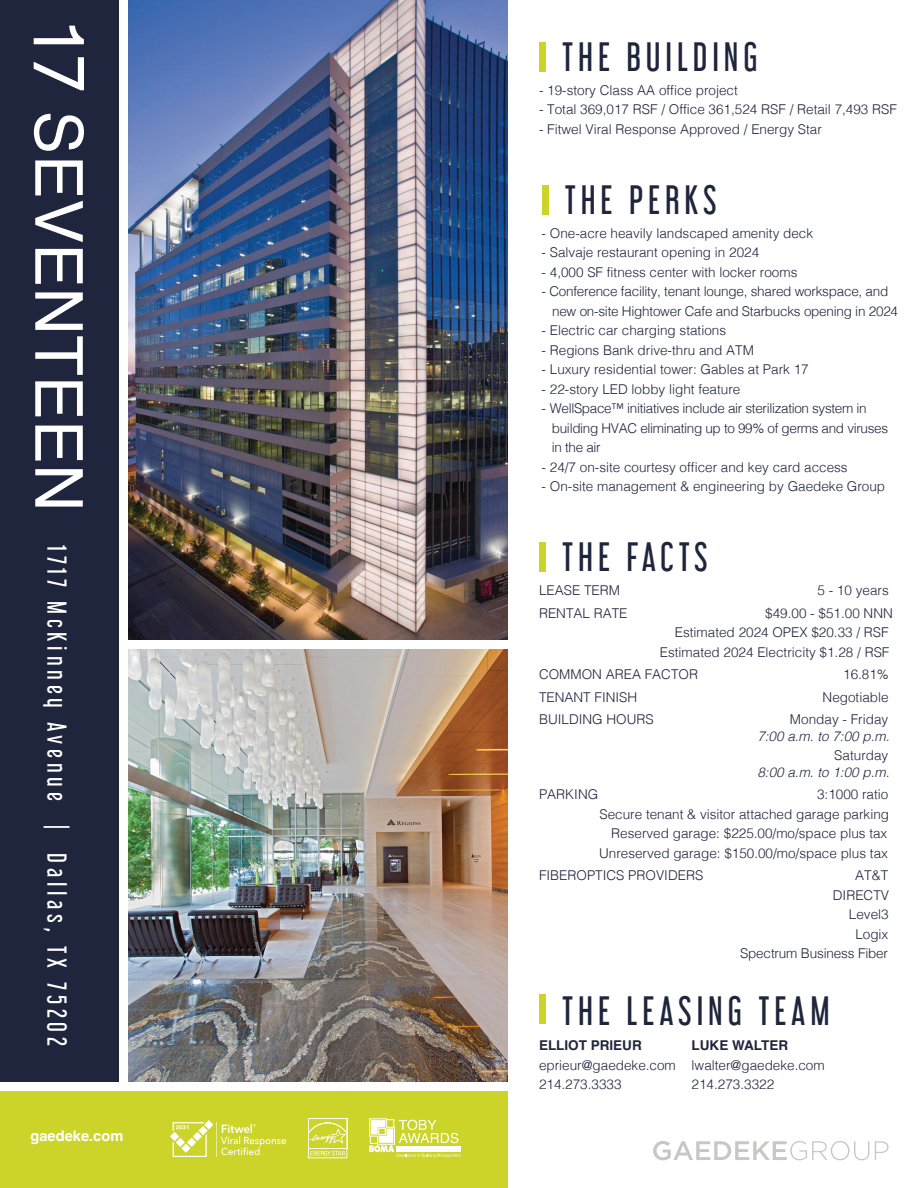
<style>
.page{position:relative;width:918px;height:1188px;background:#fff}
.page>*{position:absolute;margin:0;border:0;box-sizing:border-box;transform-origin:0 0}
.t1{font:36px "Libel Suit Rg";letter-spacing:.135em;color:#1f253c}
.t2{font:24px "Libel Suit Rg";letter-spacing:.2em;color:#fff}
.t3{font:700 14.7px "Helvetica";color:#fff}
.t4{font:300 13.5px/19.5px "Helvetica";color:#1f253c;text-align:right}
.t5{font:300 13.5px/19.5px "Helvetica";letter-spacing:-.025em;color:#1f253c}
.t6{font:300 13.5px/19.5px "Helvetica";letter-spacing:-.02em;color:#1f253c}
.t7{font:italic 300 13.5px "Helvetica";color:#1f253c}
.t8{font:700 13.5px "Helvetica";color:#1f253c}
</style>
<div class="page">
<div style="left:0;top:1087px;width:512px;height:101px;background:#cdd429"></div>
<img style="left:128px;top:649px;width:380px;height:433px">
<div style="left:308px;top:1118px;width:39px;height:31px;background:#fff"></div>
<svg style="left:308px;top:1119px;width:39px;height:39px;background:#d7dc56"></svg>
<svg style="left:369px;top:1118px;width:92px;height:40px"></svg>
<img style="left:128px;top:0;width:380px;height:640px">
<div style="left:539px;top:542px;width:7px;height:30px;background:#cdd429"></div>
<div style="left:542px;top:185px;width:7px;height:30px;background:#cdd429"></div>
<div style="left:539px;top:42px;width:7px;height:30px;background:#cdd429"></div>
<div style="left:0;top:0;width:121px;height:1086px;background:#1f253c"></div>
<div style="left:0;top:1082px;width:512px;height:9px;background:#fff"></div>
<svg style="left:34px;top:114px;width:50px;height:37px"></svg>
<svg style="left:35px;top:160px;width:48px;height:35px"></svg>
<svg style="left:35px;top:201px;width:48px;height:41px"></svg>
<svg style="left:35px;top:249px;width:48px;height:35px"></svg>
<svg style="left:35px;top:292px;width:48px;height:38px"></svg>
<svg style="left:35px;top:336px;width:48px;height:39px"></svg>
<svg style="left:35px;top:381px;width:48px;height:35px"></svg>
<svg style="left:35px;top:426px;width:48px;height:35px"></svg>
<svg style="left:35px;top:469px;width:48px;height:38px"></svg>
<svg style="left:33px;top:25px;width:51px;height:20px"></svg>
<svg style="left:34px;top:57px;width:50px;height:33px"></svg>
<div style="left:539px;top:994px;width:7px;height:30px;background:#cdd429"></div>
<div style="left:508px;top:0;width:9px;height:1188px;background:#fff"></div>
<div style="left:119px;top:0;width:9px;height:1090px;background:#fff"></div>
<svg style="left:653px;top:1141px;width:216px;height:19px"></svg>
<svg style="left:875px;top:1141px;width:14px;height:19px"></svg>
<img style="left:171px;top:1120px;width:115px;height:36px">
<h2 class="t2" style="left:76px;top:545px;width:502px;rotate:90deg">1717 McKinney Avenue | Dallas, TX 75202</h2>
<p class="t3" style="left:31px;top:1127px;width:94px">gaedeke.com</p>
<h1 class="t1" style="left:562px;top:28px;width:197px">THE BUILDING</h1>
<p class="t4" style="left:539px;top:80px;width:200px">- 19-story Class AA office project</p>
<p class="t4" style="left:539px;top:99px;width:359px">- Total 369,017 RSF / Office 361,524 RSF / Retail 7,493 RSF</p>
<p class="t4" style="left:539px;top:118px;width:284px">- Fitwel Viral Response Approved / Energy Star</p>
<h1 class="t1" style="left:565px;top:170px;width:153px">THE PERKS</h1>
<p class="t4" style="left:542px;top:222px;width:273px">- One-acre heavily landscaped amenity deck</p>
<p class="t4" style="left:542px;top:242px;width:219px">- Salvaje restaurant opening in 2024</p>
<p class="t4" style="left:542px;top:261px;width:257px">- 4,000 SF fitness center with locker rooms</p>
<p class="t6" style="left:552px;top:281px;width:348px;text-indent:-11px">- Conference facility, tenant lounge, shared workspace, and new on-site Hightower Cafe and Starbucks opening in 2024</p>
<p class="t4" style="left:542px;top:320px;width:186px">- Electric car charging stations</p>
<p class="t4" style="left:542px;top:339px;width:214px">- Regions Bank drive-thru and ATM</p>
<p class="t4" style="left:542px;top:359px;width:269px">- Luxury residential tower: Gables at Park 17</p>
<p class="t4" style="left:542px;top:378px;width:200px">- 22-story LED lobby light feature</p>
<p class="t5" style="left:552px;top:398px;width:338px;text-indent:-10px">- WellSpace™ initiatives include air sterilization system in building HVAC eliminating up to 99% of germs and viruses in the air</p>
<p class="t4" style="left:542px;top:456px;width:308px">- 24/7 on-site courtesy officer and key card access</p>
<p class="t4" style="left:542px;top:476px;width:345px">- On-site management &amp; engineering by Gaedeke Group</p>
<h1 class="t1" style="left:562px;top:528px;width:147px">THE FACTS</h1>
<p class="t4" style="left:539px;top:580px;width:83px">LEASE TERM</p>
<p class="t4" style="left:817px;top:580px;width:73px">5 - 10 years</p>
<p class="t4" style="left:539px;top:602px;width:90px">RENTAL RATE</p>
<p class="t4" style="left:765px;top:602px;width:129px">$49.00 - $51.00 NNN</p>
<p class="t4" style="left:675px;top:622px;width:215px">Estimated 2024 OPEX $20.33 / RSF</p>
<p class="t4" style="left:660px;top:641px;width:231px">Estimated 2024 Electricity $1.28 / RSF</p>
<p class="t4" style="left:539px;top:664px;width:161px">COMMON AREA FACTOR</p>
<p class="t4" style="left:843px;top:664px;width:47px">16.81%</p>
<p class="t4" style="left:539px;top:686px;width:100px">TENANT FINISH</p>
<p class="t4" style="left:823px;top:686px;width:68px">Negotiable</p>
<p class="t4" style="left:539px;top:709px;width:116px">BUILDING HOURS</p>
<p class="t4" style="left:790px;top:709px;width:100px">Monday - Friday</p>
<p class="t7" style="left:757px;top:724px;width:134px">7:00 a.m. to 7:00 p.m.</p>
<p class="t4" style="left:834px;top:745px;width:56px">Saturday</p>
<p class="t7" style="left:757px;top:760px;width:134px">8:00 a.m. to 1:00 p.m.</p>
<p class="t4" style="left:539px;top:784px;width:61px">PARKING</p>
<p class="t4" style="left:599px;top:784px;width:292px">3:1000 ratio<br>Secure tenant &amp; visitor attached garage parking Reserved garage: $225.00/mo/space plus tax Unreserved garage: $150.00/mo/space plus tax</p>
<p class="t4" style="left:539px;top:865px;width:166px">FIBEROPTICS PROVIDERS</p>
<p class="t4" style="left:740px;top:865px;width:150px">AT&amp;T<br>DIRECTV<br>Level3<br>Logix<br>Spectrum Business Fiber</p>
<h1 class="t1" style="left:562px;top:981px;width:269px">THE LEASING TEAM</h1>
<p class="t8" style="left:539px;top:1037px;width:104px">ELLIOT PRIEUR</p>
<p class="t4" style="left:539px;top:1054px;width:138px;text-align:left">eprieur@gaedeke.com<br>214.273.3333</p>
<p class="t8" style="left:692px;top:1037px;width:98px">LUKE WALTER</p>
<p class="t4" style="left:692px;top:1054px;width:135px;text-align:left">lwalter@gaedeke.com<br>214.273.3322</p>
</div>
